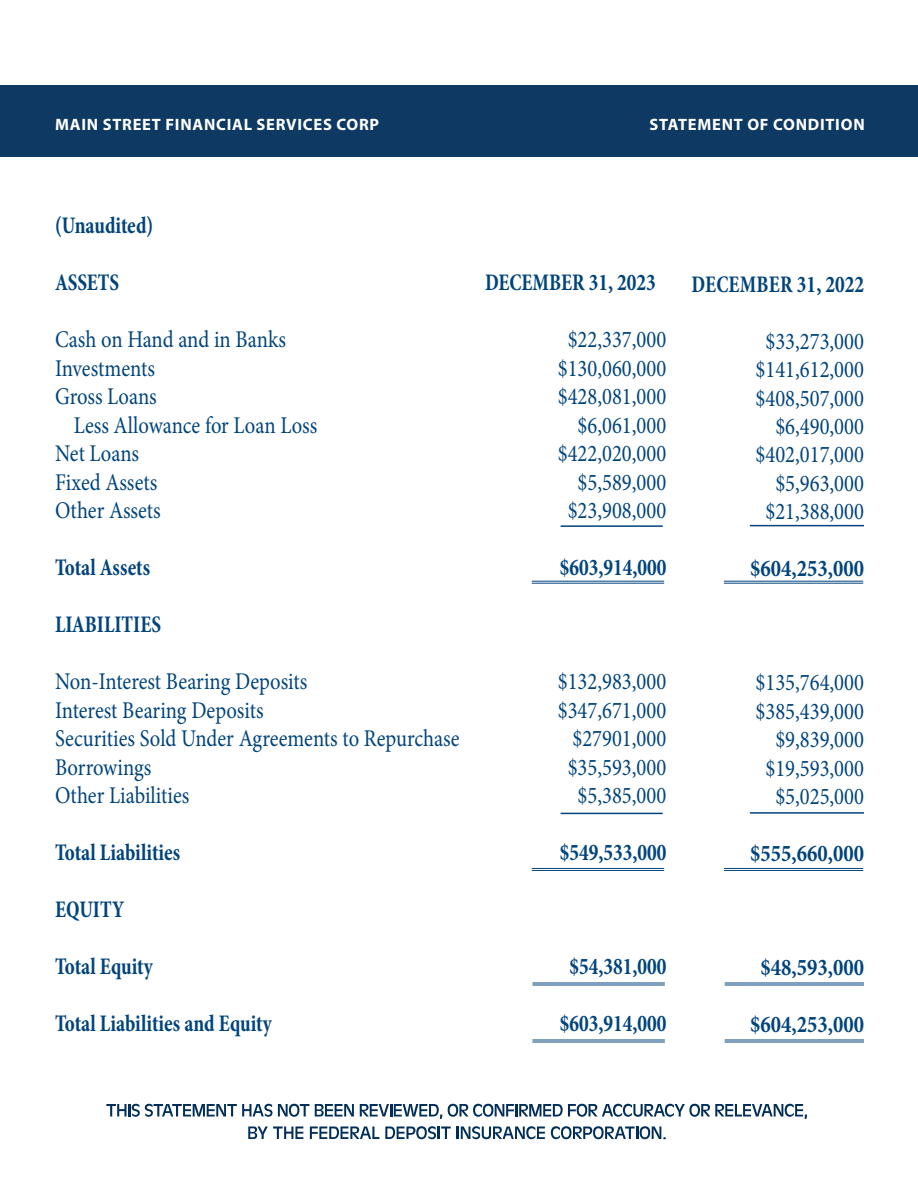
<style>
.page{position:relative;width:918px;height:1188px;background:#fff}
.page>*{position:absolute;margin:0;border:0;box-sizing:border-box;transform-origin:0 0}
.t1{font:24px/28.5px "Minion Pro";color:#00447c;text-align:right;scale:.86 1}
.t2{font:700 condensed 24px "Minion Pro";color:#00447c;scale:.86 1}
.t3{font:700 24px "Minion Pro";color:#00447c;scale:.86 1}
.t4{font:700 16.5px "Myriad Pro";letter-spacing:.045em;color:#fff}
</style>
<div class="page">
<svg style="left:248px;top:1127px;width:55px;height:12px"></svg>
<svg style="left:310px;top:1127px;width:69px;height:12px"></svg>
<svg style="left:385px;top:1126px;width:66px;height:13px"></svg>
<svg style="left:457px;top:1126px;width:88px;height:13px"></svg>
<svg style="left:551px;top:1126px;width:115px;height:13px"></svg>
<svg style="left:106px;top:1104px;width:203px;height:13px"></svg>
<svg style="left:315px;top:1104px;width:39px;height:13px"></svg>
<svg style="left:360px;top:1104px;width:82px;height:15px"></svg>
<svg style="left:448px;top:1104px;width:359px;height:15px"></svg>
<div style="left:0;top:85px;width:918px;height:72px;background:#0e3962"></div>
<hr style="left:561px;top:525px;width:102px;height:2px;background:#00447c">
<hr style="left:532px;top:581px;width:132px;height:1px;background:#00447c">
<hr style="left:532px;top:583px;width:132px;height:1px;background:#00447c">
<hr style="left:750px;top:525px;width:114px;height:1px;background:#00447c">
<hr style="left:724px;top:581px;width:139px;height:1px;background:#00447c">
<hr style="left:724px;top:583px;width:139px;height:1px;background:#00447c">
<hr style="left:561px;top:813px;width:102px;height:1px;background:#00447c">
<hr style="left:532px;top:868px;width:132px;height:1px;background:#00447c">
<hr style="left:532px;top:870px;width:132px;height:1px;background:#00447c">
<hr style="left:750px;top:812px;width:114px;height:2px;background:#00447c">
<hr style="left:724px;top:868px;width:139px;height:1px;background:#00447c">
<hr style="left:724px;top:870px;width:139px;height:1px;background:#00447c">
<hr style="left:532px;top:982px;width:133px;height:1px;background:#00447c">
<hr style="left:532px;top:985px;width:133px;height:1px;background:#00447c">
<hr style="left:725px;top:982px;width:139px;height:1px;background:#00447c">
<hr style="left:725px;top:985px;width:139px;height:1px;background:#00447c">
<hr style="left:532px;top:1040px;width:133px;height:1px;background:#00447c">
<hr style="left:532px;top:1042px;width:133px;height:1px;background:#00447c">
<hr style="left:725px;top:1040px;width:139px;height:1px;background:#00447c">
<hr style="left:725px;top:1042px;width:139px;height:1px;background:#00447c">
<p class="t4" style="left:55px;top:113px;width:325px">MAIN STREET FINANCIAL SERVICES CORP</p>
<p class="t4" style="left:650px;top:113px;width:217px">STATEMENT OF CONDITION</p>
<p class="t2" style="left:55px;top:211px;width:116px">(Unaudited)</p>
<p class="t2" style="left:55px;top:268px;width:76px">ASSETS</p>
<p class="t2" style="left:485px;top:268px;width:200px">DECEMBER 31, 2023</p>
<p class="t1" style="left:55px;top:326px;width:270px">Cash on Hand and in Banks</p>
<p class="t1" style="left:568px;top:326px;width:116px">$22,337,000</p>
<p class="t1" style="left:55px;top:354px;width:118px">Investments</p>
<p class="t1" style="left:558px;top:354px;width:128px">$130,060,000</p>
<p class="t1" style="left:55px;top:383px;width:120px">Gross Loans</p>
<p class="t1" style="left:558px;top:383px;width:128px">$428,081,000</p>
<p class="t1" style="left:74px;top:411px;width:285px">Less Allowance for Loan Loss</p>
<p class="t1" style="left:578px;top:411px;width:105px">$6,061,000</p>
<p class="t1" style="left:55px;top:440px;width:99px">Net Loans</p>
<p class="t1" style="left:558px;top:440px;width:128px">$422,020,000</p>
<p class="t1" style="left:55px;top:468px;width:120px">Fixed Assets</p>
<p class="t1" style="left:578px;top:468px;width:105px">$5,589,000</p>
<p class="t1" style="left:55px;top:497px;width:125px">Other Assets</p>
<p class="t1" style="left:568px;top:497px;width:116px">$23,908,000</p>
<p class="t2" style="left:55px;top:553px;width:112px">Total Assets</p>
<p class="t2" style="left:560px;top:553px;width:125px">$603,914,000</p>
<p class="t2" style="left:55px;top:610px;width:125px">LIABILITIES</p>
<p class="t1" style="left:55px;top:668px;width:295px">Non-Interest Bearing Deposits</p>
<p class="t1" style="left:558px;top:668px;width:128px">$132,983,000</p>
<p class="t1" style="left:55px;top:696px;width:244px">Interest Bearing Deposits</p>
<p class="t1" style="left:558px;top:696px;width:128px">$347,671,000</p>
<p class="t1" style="left:55px;top:725px;width:472px">Securities Sold Under Agreements to Repurchase</p>
<p class="t1" style="left:572px;top:725px;width:111px">$27901,000</p>
<p class="t1" style="left:55px;top:753px;width:113px">Borrowings</p>
<p class="t1" style="left:568px;top:753px;width:116px">$35,593,000</p>
<p class="t1" style="left:55px;top:782px;width:158px">Other Liabilities</p>
<p class="t1" style="left:578px;top:782px;width:105px">$5,385,000</p>
<p class="t2" style="left:55px;top:838px;width:147px">Total Liabilities</p>
<p class="t2" style="left:560px;top:838px;width:125px">$549,533,000</p>
<p class="t2" style="left:55px;top:895px;width:82px">EQUITY</p>
<p class="t2" style="left:55px;top:952px;width:115px">Total Equity</p>
<p class="t2" style="left:570px;top:952px;width:114px">$54,381,000</p>
<p class="t2" style="left:55px;top:1009px;width:254px">Total Liabilities and Equity</p>
<p class="t2" style="left:560px;top:1009px;width:125px">$603,914,000</p>
<p class="t2" style="left:692px;top:270px;width:202px">DECEMBER 31, 2022</p>
<p class="t1" style="left:756px;top:327px;width:128px">$33,273,000 $141,612,000 $408,507,000 $6,490,000 $402,017,000 $5,963,000 $21,388,000</p>
<p class="t3" style="left:750px;top:552px;width:134px">$604,253,000</p>
<p class="t1" style="left:756px;top:669px;width:128px">$135,764,000 $385,439,000 $9,839,000 $19,593,000 $5,025,000</p>
<p class="t3" style="left:750px;top:837px;width:134px">$555,660,000</p>
<p class="t3" style="left:761px;top:951px;width:122px">$48,593,000</p>
<p class="t3" style="left:750px;top:1008px;width:134px">$604,253,000</p>
</div>
